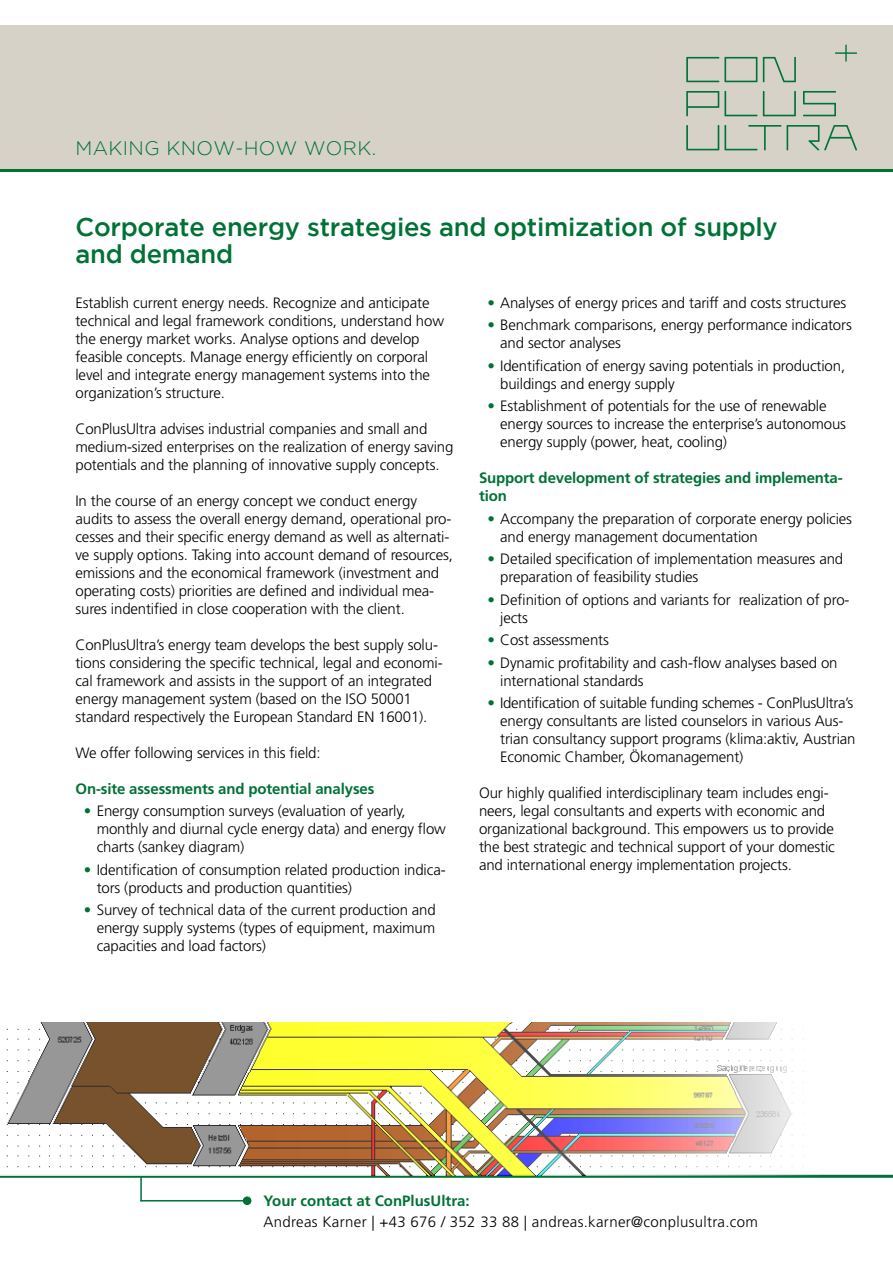
<style>
.page{position:relative;width:893px;height:1263px;background:#fff}
.page>*{position:absolute;margin:0;border:0;box-sizing:border-box;transform-origin:0 0}
.t1{font:500 25.5px/27px "Gotham";letter-spacing:-.01em;color:#007236}
.t2{font:300 19.5px "Gotham";letter-spacing:.02em;color:#007236}
.t3{font:300 15px/18px "Frutiger LT";letter-spacing:-.01em;color:#000}
.t4{font:700 15px/18px "Frutiger LT";letter-spacing:-.01em;color:#007236}
.t5{font:300 15px "Frutiger LT";letter-spacing:.02em;color:#000}
.s1{color:#007236}
</style>
<div class="page">
<hr style="left:0;top:1175px;width:893px;height:3px;background:#007236">
<hr style="left:140px;top:1176px;width:2px;height:25px;background:#007236">
<hr style="left:140px;top:1200px;width:106px;height:1px;background:#007236">
<div style="left:244px;top:1197px;width:7px;height:7px;background:#007236;border-radius:50%"></div>
<div style="left:243px;top:1196px;width:8px;height:9px;border:2px solid #007236;border-radius:50%"></div>
<div style="left:0;top:26px;width:893px;height:143px;background:#d7d2c8"></div>
<svg style="left:686px;top:125px;width:95px;height:25px"></svg>
<svg style="left:787px;top:125px;width:70px;height:25px"></svg>
<svg style="left:686px;top:91px;width:71px;height:25px"></svg>
<svg style="left:763px;top:91px;width:33px;height:25px"></svg>
<svg style="left:803px;top:91px;width:33px;height:25px"></svg>
<svg style="left:763px;top:57px;width:33px;height:25px"></svg>
<svg style="left:686px;top:57px;width:71px;height:25px"></svg>
<svg style="left:835px;top:45px;width:22px;height:17px"></svg>
<hr style="left:0;top:169px;width:893px;height:3px;background:#007236">
<img style="left:6px;top:1022px;width:813px;height:153px">
<h2 class="t2" style="left:75px;top:137px;width:302px">MAKING KNOW-HOW WORK.</h2>
<h1 class="t1" style="left:75px;top:213px;width:704px">Corporate energy strategies and optimization of supply and demand</h1>
<p class="t3" style="left:75px;top:294px;width:370px">Establish current energy needs. Recognize and anticipate technical and legal framework conditions, understand how the energy market works. Analyse options and develop feasible concepts. Manage energy efficiently on corporal level and integrate energy management systems into the organization’s structure.</p>
<p class="t3" style="left:75px;top:420px;width:379px">ConPlusUltra advises industrial companies and small and medium-sized enterprises on the realization of energy saving potentials and the planning of innovative supply concepts.</p>
<p class="t3" style="left:75px;top:492px;width:379px">In the course of an energy concept we conduct energy audits to assess the overall energy demand, operational pro&shy;cesses and their specific energy demand as well as alternati&shy;ve supply options. Taking into account demand of resources, emissions and the economical framework (investment and operating costs) priorities are defined and individual mea&shy;sures indentified in close cooperation with the client.</p>
<p class="t3" style="left:75px;top:636px;width:369px">ConPlusUltra’s energy team develops the best supply solu&shy;tions considering the specific technical, legal and economi&shy;cal framework and assists in the support of an integrated energy management system (based on the ISO 50001 standard respectively the European Standard EN 16001).</p>
<p class="t3" style="left:75px;top:744px;width:247px">We offer following services in this field:</p>
<p class="t4" style="left:75px;top:780px;width:300px">On-site assessments and potential analyses</p>
<p class="t3" style="left:97px;top:802px;width:351px;text-indent:-13px"><span class="s1">•</span> Energy consumption surveys (evaluation of yearly, monthly and diurnal cycle energy data) and energy flow charts (sankey diagram)</p>
<p class="t3" style="left:97px;top:861px;width:350px;text-indent:-13px"><span class="s1">•</span> Identification of consumption related production indica&shy;tors (products and production quantities)</p>
<p class="t3" style="left:97px;top:901px;width:341px;text-align:justify;text-indent:-13px"><span class="s1">•</span> Survey of technical data of the current production and energy supply systems (types of equipment, maximum capacities and load factors)</p>
<p class="t3" style="left:487px;top:294px;width:360px"><span class="s1">•</span> Analyses of energy prices and tariff and costs structures</p>
<p class="t3" style="left:500px;top:316px;width:353px;text-indent:-13px"><span class="s1">•</span> Benchmark comparisons, energy performance indicators and sector analyses</p>
<p class="t3" style="left:500px;top:357px;width:346px;text-indent:-13px"><span class="s1">•</span> Identification of energy saving potentials in production, buildings and energy supply</p>
<p class="t3" style="left:500px;top:397px;width:347px;text-indent:-13px"><span class="s1">•</span> Establishment of potentials for the use of renewable energy sources to increase the enterprise’s autonomous energy supply (power, heat, cooling)</p>
<p class="t4" style="left:479px;top:469px;width:365px">Support development of strategies and implementa&shy;tion</p>
<p class="t3" style="left:500px;top:510px;width:353px;text-indent:-13px"><span class="s1">•</span> Accompany the preparation of corporate energy policies and energy management documentation</p>
<p class="t3" style="left:500px;top:550px;width:344px;text-indent:-13px"><span class="s1">•</span> Detailed specification of implementation measures and preparation of feasibility studies</p>
<p class="t3" style="left:500px;top:591px;width:351px;text-indent:-13px"><span class="s1">•</span> Definition of options and variants for realization of pro&shy;jects</p>
<p class="t3" style="left:487px;top:631px;width:123px"><span class="s1">•</span> Cost assessments</p>
<p class="t3" style="left:500px;top:654px;width:339px;text-indent:-13px"><span class="s1">•</span> Dynamic profitability and cash-flow analyses based on international standards</p>
<p class="t3" style="left:500px;top:694px;width:357px;text-indent:-13px"><span class="s1">•</span> Identification of suitable funding schemes - ConPlusUltra’s energy consultants are listed counselors in various Aus&shy;trian consultancy support programs (klima:aktiv, Austrian Economic Chamber, Ökomanagement)</p>
<p class="t3" style="left:479px;top:784px;width:357px">Our highly qualified interdisciplinary team includes engi&shy;neers, legal consultants and experts with economic and organizational background. This empowers us to provide the best strategic and technical support of your domestic and international energy implementation projects.</p>
<p class="t4" style="left:264px;top:1192px;width:208px">Your contact at ConPlusUltra:</p>
<p class="t5" style="left:264px;top:1213px;width:496px">Andreas Karner | +43 676 / 352 33 88 | andreas.karner@conplusultra.com</p>
</div>
